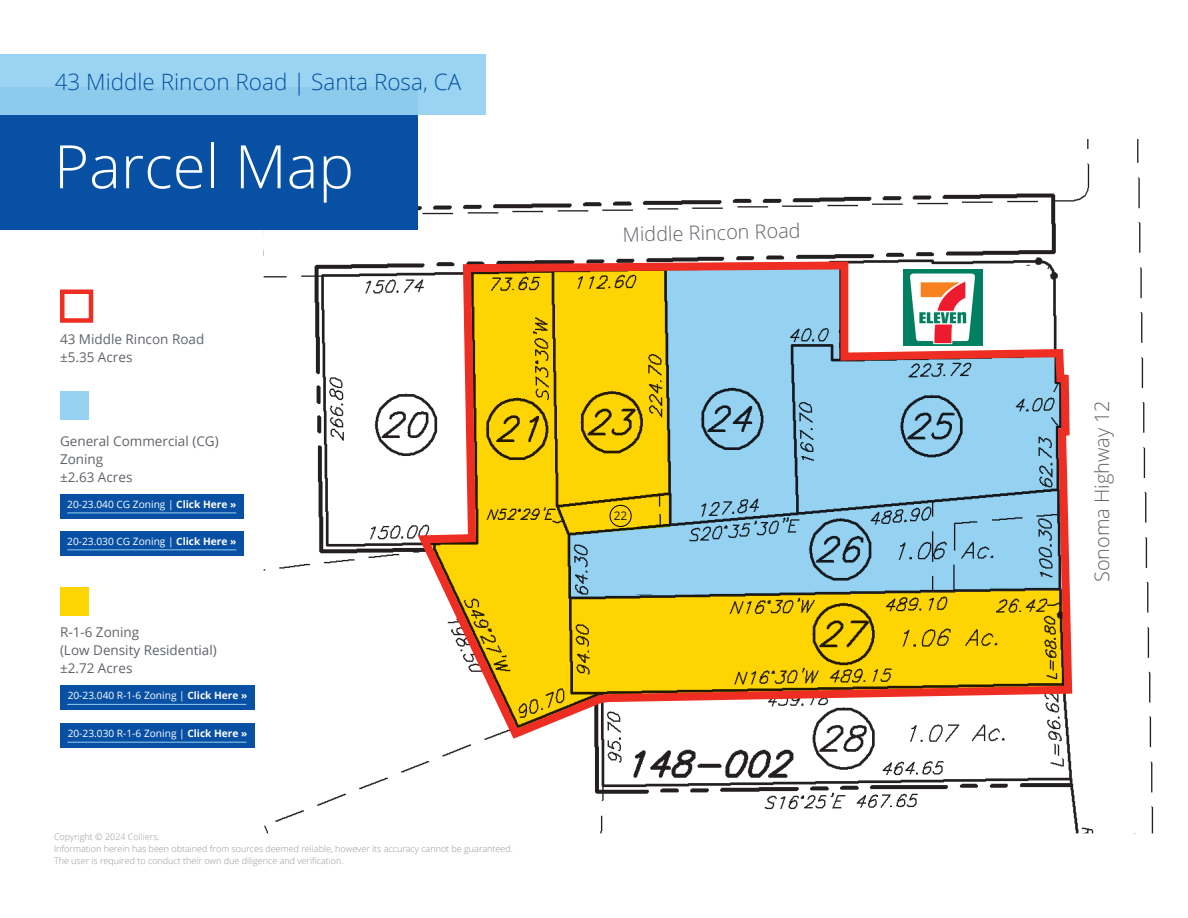
<style>
.page{position:relative;width:1188px;height:918px;background:#fff}
.page>*{position:absolute;margin:0;border:0;box-sizing:border-box;transform-origin:0 0}
.t1{font:300 60px "Open Sans";color:#fff}
.t2{font:300 22.5px "Open Sans";color:#0850a3}
.t3{font:300 19.95px "Open Sans";color:#5f6369}
.t4{font:13.5px "Open Sans";color:#5f6369}
.t5{font:12px "Open Sans";color:#231f20}
.t6{font:10.2px "Open Sans";color:#fff}
.t7{font:300 9px/12px "Open Sans";color:#929799}
.s1{font-weight:700}
</style>
<div class="page">
<img style="left:264px;top:139px;width:890px;height:694px">
<svg style="left:264px;top:230px;width:108px;height:32px"></svg>
<svg style="left:1062px;top:211px;width:80px;height:622px"></svg>
<div style="left:277px;top:622px;width:131px;height:102px;background:#fff"></div>
<svg style="left:412px;top:139px;width:664px;height:605px"></svg>
<div style="left:610px;top:505px;width:22px;height:22px;border:1px solid #000;border-radius:50%"></div>
<div style="left:0;top:87px;width:418px;height:143px;background:#0850a3"></div>
<div style="left:0;top:54px;width:486px;height:60px;background:linear-gradient(to right,#93cfef,#97d2f1)"></div>
<div style="left:60px;top:290px;width:33px;height:33px;border:4px solid #ee2e22"></div>
<div style="left:60px;top:391px;width:29px;height:29px;background:#95d2f2"></div>
<div style="left:60px;top:494px;width:184px;height:25px;background:#0850a3"></div>
<hr style="left:67px;top:513px;width:169px;height:1px;background:#95d2f2">
<div style="left:60px;top:531px;width:184px;height:25px;background:#0850a3"></div>
<hr style="left:67px;top:550px;width:169px;height:1px;background:#95d2f2">
<div style="left:60px;top:587px;width:29px;height:29px;background:#fed503"></div>
<div style="left:60px;top:685px;width:195px;height:25px;background:#0850a3"></div>
<hr style="left:67px;top:704px;width:180px;height:1px;background:#95d2f2">
<div style="left:60px;top:723px;width:195px;height:25px;background:#0850a3"></div>
<hr style="left:67px;top:742px;width:180px;height:1px;background:#95d2f2">
<p class="t2" style="left:55px;top:67px;width:408px">43 Middle Rincon Road | Santa Rosa, CA</p>
<p class="t1" style="left:54px;top:125px;width:302px">Parcel Map</p>
<p class="t4" style="left:60px;top:330px;width:146px">43 Middle Rincon Road</p>
<p class="t4" style="left:60px;top:348px;width:74px">±5.35 Acres</p>
<p class="t4" style="left:60px;top:432px;width:160px">General Commercial (CG)</p>
<p class="t4" style="left:60px;top:450px;width:45px">Zoning</p>
<p class="t4" style="left:60px;top:468px;width:74px">±2.63 Acres</p>
<p class="t6" style="left:67px;top:497px;width:171px">20-23.040 CG Zoning | <span class="s1">Click Here »</span></p>
<p class="t6" style="left:67px;top:534px;width:171px">20-23.030 CG Zoning | <span class="s1">Click Here »</span></p>
<p class="t4" style="left:60px;top:623px;width:81px">R-1-6 Zoning</p>
<p class="t4" style="left:60px;top:641px;width:158px">(Low Density Residential)</p>
<p class="t4" style="left:60px;top:659px;width:74px">±2.72 Acres</p>
<p class="t6" style="left:68px;top:689px;width:181px">20-23.040 R-1-6 Zoning | <span class="s1">Click Here »</span></p>
<p class="t6" style="left:68px;top:727px;width:181px">20-23.030 R-1-6 Zoning | <span class="s1">Click Here »</span></p>
<p class="t7" style="left:54px;top:830px;width:107px">Copyright © 2024 Colliers.</p>
<p class="t7" style="left:54px;top:842px;width:461px">Information herein has been obtained from sources deemed reliable, however its accuracy cannot be guaranteed.<br>The user is required to conduct their own due diligence and verification.</p>
<p class="t3" style="left:623px;top:220px;width:179px;rotate:-1deg">Middle Rincon Road</p>
<p class="t5" style="left:614px;top:508px;width:15px">22</p>
<p class="t3" style="left:1088px;top:582px;width:183px;rotate:-90deg">Sonoma Highway 12</p>
</div>
